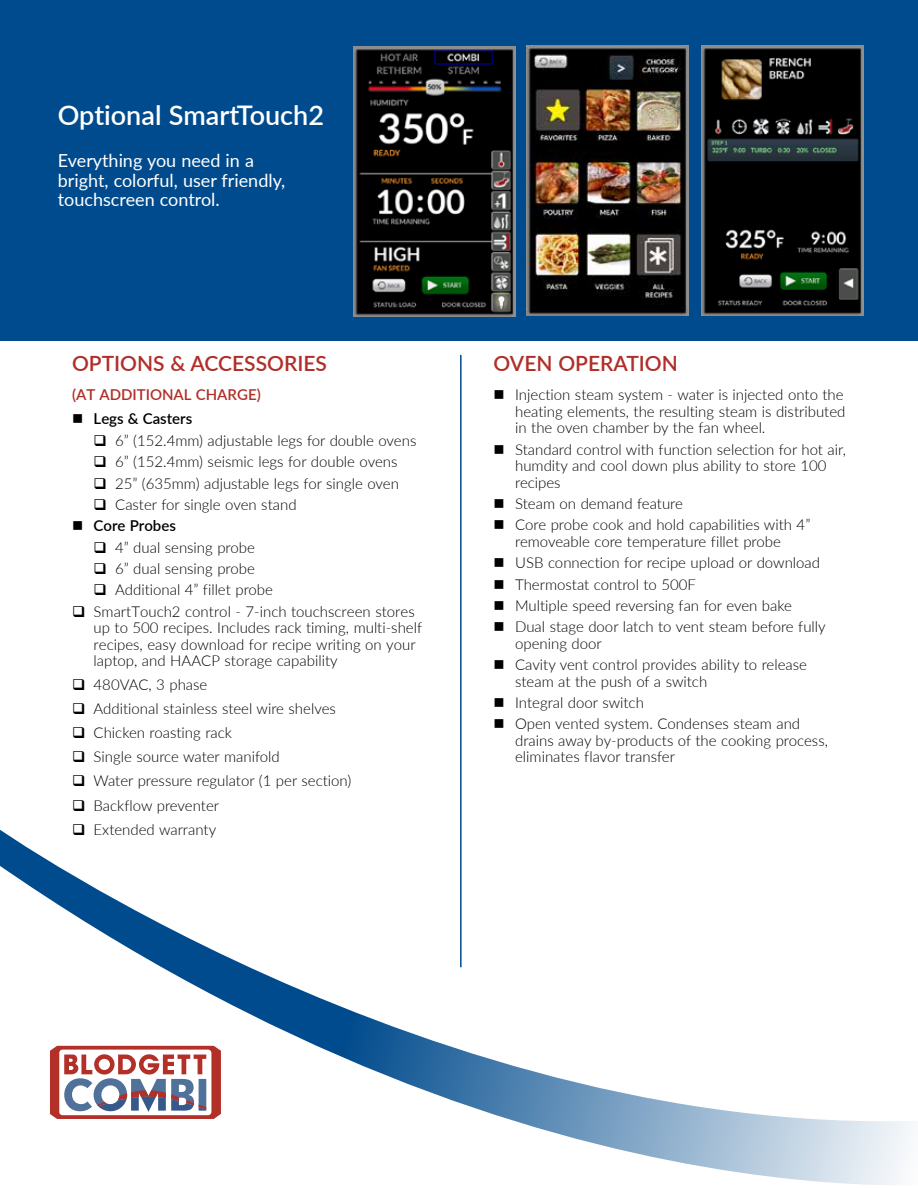
<style>
.page{position:relative;width:918px;height:1188px;background:#fff}
.page>*{position:absolute;margin:0;border:0;box-sizing:border-box;transform-origin:0 0}
.t1{font:600 27px "Lato";color:#fff}
.t2{font:600 21px "Lato";color:#b12e28}
.t3{font:18px/19.8px "Lato";color:#fff}
.t4{font:300 15px/21.3px "Lato";color:#000}
.t5{font:600 15px "Lato";color:#000}
.t6{font:600 15px "Lato";color:#b12e28}
</style>
<div class="page">
<svg style="left:0;top:830px;width:913px;height:355px"></svg>
<svg style="left:50px;top:1046px;width:171px;height:73px"></svg>
<div style="left:0;top:0;width:918px;height:340px;background:#004b8d"></div>
<hr style="left:460px;top:355px;width:2px;height:612px;background:#004b8d">
<img style="left:353px;top:46px;width:162px;height:270px">
<img style="left:702px;top:46px;width:162px;height:270px">
<img style="left:526px;top:45px;width:162px;height:270px">
<svg style="left:73px;top:830px;width:11px;height:5px"></svg>
<h1 class="t1" style="left:58px;top:96px;width:268px">Optional SmartTouch2</h1>
<p class="t3" style="left:58px;top:150px;width:229px">Everything you need in a bright, colorful, user friendly, touchscreen control.</p>
<h2 class="t2" style="left:72px;top:348px;width:257px">OPTIONS &amp; ACCESSORIES</h2>
<p class="t6" style="left:72px;top:384px;width:190px">(AT ADDITIONAL CHARGE)</p>
<p class="t5" style="left:94px;top:408px;width:100px">Legs &amp; Casters</p>
<p class="t4" style="left:115px;top:429px;width:303px">6” (152.4mm) adjustable legs for double ovens 6” (152.4mm) seismic legs for double ovens 25” (635mm) adjustable legs for single oven Caster for single oven stand</p>
<p class="t5" style="left:94px;top:515px;width:84px">Core Probes</p>
<p class="t4" style="left:115px;top:536px;width:141px">4” dual sensing probe</p>
<p class="t4" style="left:115px;top:557px;width:141px">6” dual sensing probe</p>
<p class="t4" style="left:115px;top:579px;width:159px">Additional 4” fillet probe</p>
<p class="t4" style="left:94px;top:600px;width:323px">SmartTouch2 control - 7-inch touchscreen stores</p>
<p class="t4" style="left:94px;top:619px;width:330px;line-height:16.5px">up to 500 recipes. Includes rack timing, multi-shelf recipes, easy download for recipe writing on your laptop, and HAACP storage capability</p>
<p class="t4" style="left:94px;top:672px;width:259px;line-height:24px">480VAC, 3 phase<br>Additional stainless steel wire shelves<br>Chicken roasting rack<br>Single source water manifold<br>Water pressure regulator (1 per section)<br>Backflow preventer<br>Extended warranty</p>
<h2 class="t2" style="left:494px;top:348px;width:186px">OVEN OPERATION</h2>
<p class="t4" style="left:515px;top:386px;width:332px;line-height:16.5px">Injection steam system - water is injected onto the heating elements, the resulting steam is distributed in the oven chamber by the fan wheel.</p>
<p class="t4" style="left:515px;top:441px;width:333px;line-height:16.5px">Standard control with function selection for hot air, humdity and cool down plus ability to store 100 recipes</p>
<p class="t4" style="left:515px;top:493px;width:297px">Steam on demand feature<br>Core probe cook and hold capabilities with 4”</p>
<p class="t4" style="left:515px;top:530px;width:312px">removeable core temperature fillet probe<br>USB connection for recipe upload or download Thermostat control to 500F<br>Multiple speed reversing fan for even bake<br>Dual stage door latch to vent steam before fully</p>
<p class="t4" style="left:515px;top:632px;width:293px">opening door<br>Cavity vent control provides ability to release</p>
<p class="t4" style="left:515px;top:670px;width:287px">steam at the push of a switch<br>Integral door switch<br>Open vented system. Condenses steam and</p>
<p class="t4" style="left:515px;top:732px;width:314px;line-height:16.5px">drains away by-products of the cooking process, eliminates flavor transfer</p>
</div>
